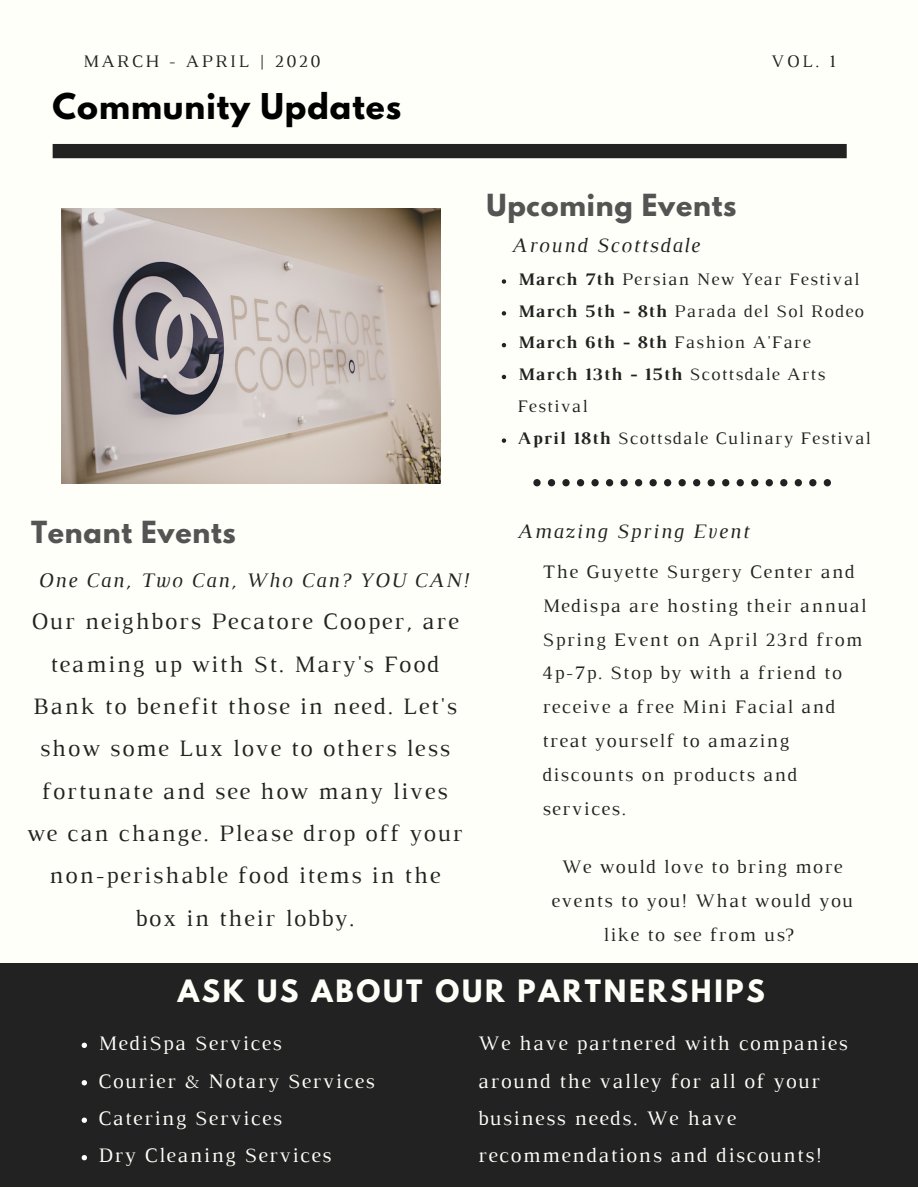
<style>
.page{position:relative;width:918px;height:1188px;background:#fffff9}
.page>*{position:absolute;margin:0;border:0;box-sizing:border-box;transform-origin:0 0}
.t1{font:700 31.5px "League Spartan";letter-spacing:.03em;color:#000}
.t2{font:700 27.3px "League Spartan";letter-spacing:.1em;color:#fffff9}
.t3{font:700 27px "League Spartan";letter-spacing:.03em;color:#545454}
.t4{font:24px/42.3px "Luthier";letter-spacing:.07em;color:#222;text-align:center}
.t5{font:italic 21.15px "Luthier";letter-spacing:.07em;color:#222}
.t6{font:21px/37.5px "Luthier";letter-spacing:.07em;color:#fffff9}
.t7{font:italic 21px "Luthier";letter-spacing:.07em;color:#222}
.t8{font:19.5px/33.9px "Luthier";letter-spacing:.07em;color:#222;text-align:center}
.t9{font:18px/31.8px "Luthier";letter-spacing:.07em;color:#222}
.t10{font:18px "Luthier";letter-spacing:.14em;color:#222}
.s1{font-weight:700}
</style>
<div class="page">
<div style="left:0;top:963px;width:918px;height:223px;background:#222"></div>
<img style="left:61px;top:209px;width:380px;height:274px">
<svg style="left:533px;top:479px;width:8px;height:7px"></svg>
<svg style="left:548px;top:479px;width:7px;height:7px"></svg>
<svg style="left:562px;top:479px;width:8px;height:7px"></svg>
<svg style="left:577px;top:479px;width:7px;height:7px"></svg>
<svg style="left:591px;top:479px;width:8px;height:7px"></svg>
<svg style="left:606px;top:479px;width:7px;height:7px"></svg>
<svg style="left:620px;top:479px;width:8px;height:7px"></svg>
<svg style="left:635px;top:479px;width:7px;height:7px"></svg>
<svg style="left:650px;top:479px;width:7px;height:7px"></svg>
<svg style="left:664px;top:479px;width:7px;height:7px"></svg>
<svg style="left:679px;top:479px;width:7px;height:7px"></svg>
<svg style="left:693px;top:479px;width:7px;height:7px"></svg>
<svg style="left:708px;top:479px;width:7px;height:7px"></svg>
<svg style="left:722px;top:479px;width:7px;height:7px"></svg>
<svg style="left:737px;top:479px;width:7px;height:7px"></svg>
<svg style="left:751px;top:479px;width:7px;height:7px"></svg>
<svg style="left:766px;top:479px;width:7px;height:7px"></svg>
<svg style="left:780px;top:479px;width:7px;height:7px"></svg>
<svg style="left:795px;top:479px;width:7px;height:7px"></svg>
<svg style="left:809px;top:479px;width:7px;height:7px"></svg>
<svg style="left:824px;top:479px;width:7px;height:7px"></svg>
<div style="left:53px;top:144px;width:794px;height:14px;background:#222"></div>
<svg style="left:502px;top:279px;width:4px;height:5px"></svg>
<svg style="left:502px;top:311px;width:4px;height:5px"></svg>
<svg style="left:502px;top:343px;width:4px;height:4px"></svg>
<svg style="left:502px;top:375px;width:4px;height:4px"></svg>
<svg style="left:502px;top:438px;width:4px;height:5px"></svg>
<svg style="left:82px;top:1043px;width:5px;height:5px"></svg>
<svg style="left:82px;top:1080px;width:5px;height:5px"></svg>
<svg style="left:82px;top:1118px;width:5px;height:5px"></svg>
<svg style="left:82px;top:1155px;width:5px;height:5px"></svg>
<p class="t10" style="left:83px;top:55px;width:239px">MARCH - APRIL | 2020</p>
<p class="t9" style="left:771px;top:47px;width:66px">VOL. 1</p>
<h1 class="t1" style="left:53px;top:91px;width:350px">Community Updates</h1>
<h3 class="t3" style="left:31px;top:519px;width:206px">Tenant Events</h3>
<h3 class="t3" style="left:487px;top:192px;width:252px">Upcoming Events</h3>
<p class="t7" style="left:512px;top:238px;width:189px">Around Scottsdale</p>
<p class="t9" style="left:517px;top:264px;width:355px"><span class="s1">March 7th</span> Persian New Year Festival<br><span class="s1">March 5th - 8th</span> Parada del Sol Rodeo<br><span class="s1">March 6th - 8th</span> Fashion A'Fare<br><span class="s1">March 13th - 15th</span> Scottsdale Arts<br>Festival<br><span class="s1">April 18th</span> Scottsdale Culinary Festival</p>
<p class="t7" style="left:517px;top:523px;width:233px">Amazing Spring Event</p>
<p class="t5" style="left:38px;top:572px;width:432px">One Can, Two Can, Who Can? YOU CAN!</p>
<p class="t8" style="left:542px;top:556px;width:326px;text-align:left">The Guyette Surgery Center and<br>Medispa are hosting their annual<br>Spring Event on April 23rd from<br>4p-7p. Stop by with a friend to receive a free Mini Facial and treat yourself to amazing discounts on products and services.</p>
<p class="t4" style="left:27px;top:602px;width:437px">Our neighbors Pecatore Cooper, are teaming up with St. Mary's Food<br>Bank to benefit those in need. Let's show some Lux love to others less fortunate and see how many lives we can change. Please drop off your non-perishable food items in the box in their lobby.</p>
<p class="t8" style="left:551px;top:851px;width:303px">We would love to bring more events to you! What would you like to see from us?</p>
<h2 class="t2" style="left:178px;top:978px;width:589px">ASK US ABOUT OUR PARTNERSHIPS</h2>
<p class="t6" style="left:98px;top:1026px;width:278px">MediSpa Services<br>Courier &amp; Notary Services<br>Catering Services<br>Dry Cleaning Services</p>
<p class="t6" style="left:478px;top:1026px;width:371px">We have partnered with companies around the valley for all of your business needs. We have recommendations and discounts!</p>
</div>
